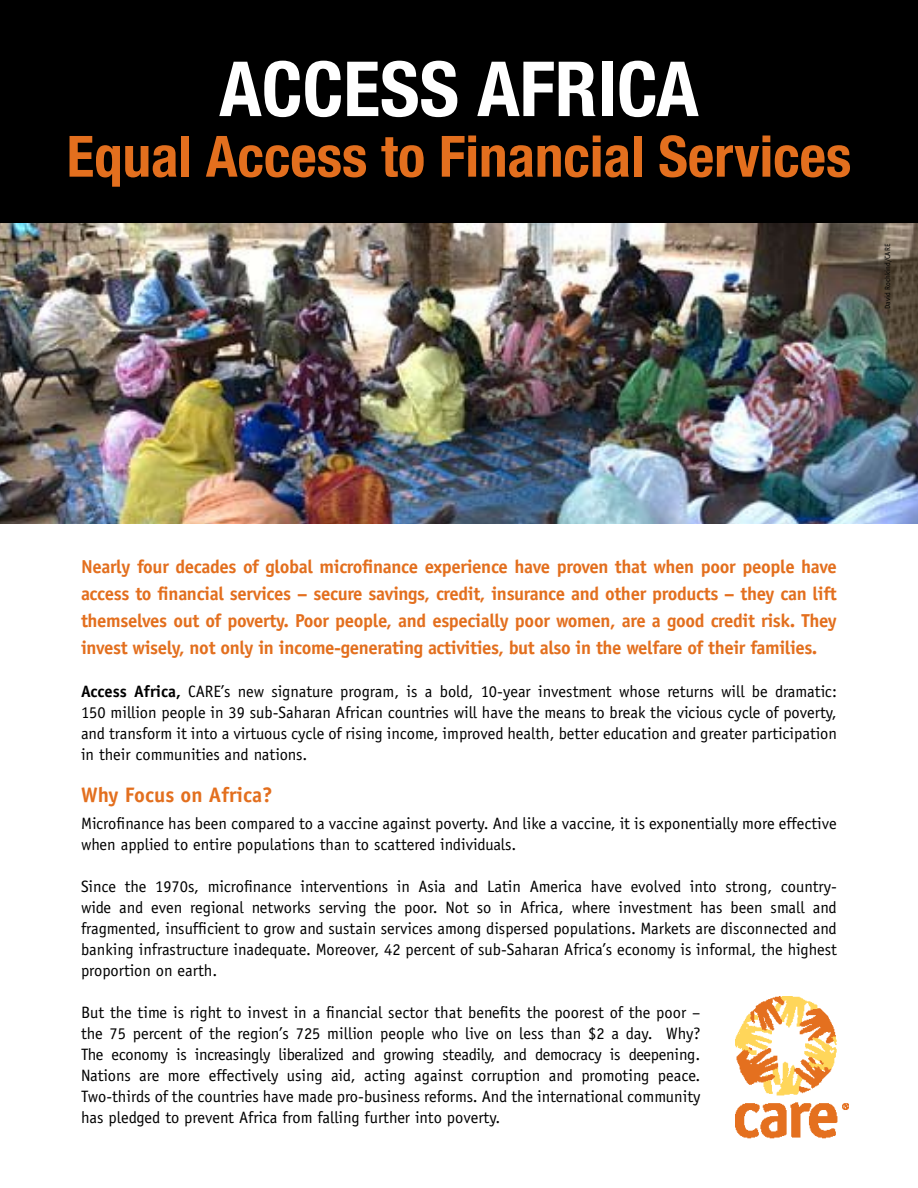
<style>
.page{position:relative;width:918px;height:1188px;background:#fff}
.page>*{position:absolute;margin:0;border:0;box-sizing:border-box;transform-origin:0 0}
.t1{font:700 condensed 76.2px "Helvetica Neue";color:#fff}
.t2{font:700 condensed 57px "Helvetica Neue";color:#e36f1e}
.t3{font:700 21px "Officina Sans";color:#e36f1e}
.t4{font:700 18.75px/27px "Officina Sans";letter-spacing:-.02em;color:#e36f1e;text-align:justify}
.t5{font:16.5px/21px "Officina Sans";color:#000;text-align:justify}
.t6{font:7.5px "Officina Sans";color:#000}
.s1{font-weight:700}
</style>
<div class="page">
<div style="left:0;top:0;width:918px;height:523px;background:#000"></div>
<img style="left:0;top:224px;width:918px;height:299px">
<img style="left:735px;top:996px;width:113px;height:143px">
<h1 class="t1" style="left:219px;top:43px;width:481px">ACCESS AFRICA</h1>
<h2 class="t2" style="left:67px;top:122px;width:786px">Equal Access to Financial Services</h2>
<p class="t6" style="left:883px;top:309px;width:66px;rotate:-90deg">David Rochkind/CARE</p>
<p class="t4" style="left:81px;top:553px;width:757px">Nearly four decades of global microfinance experience have proven that when poor people have access to financial services – secure savings, credit, insurance and other products – they can lift themselves out of poverty. Poor people, and especially poor women, are a good credit risk. They invest wisely, not only in income-generating activities, but also in the welfare of their families.</p>
<p class="t5" style="left:81px;top:681px;width:757px"><span class="s1">Access Africa,</span> CARE’s new signature program, is a bold, 10-year investment whose returns will be dramatic:<br>150 million people in 39 sub-Saharan African countries will have the means to break the vicious cycle of poverty, and transform it into a virtuous cycle of rising income, improved health, better education and greater participation in their communities and nations.</p>
<p class="t3" style="left:81px;top:782px;width:193px">Why Focus on Africa?</p>
<p class="t5" style="left:81px;top:813px;width:757px">Microfinance has been compared to a vaccine against poverty. And like a vaccine, it is exponentially more effective when applied to entire populations than to scattered individuals.</p>
<p class="t5" style="left:81px;top:876px;width:757px">Since the 1970s, microfinance interventions in Asia and Latin America have evolved into strong, country&shy;wide and even regional networks serving the poor. Not so in Africa, where investment has been small and fragmented, insufficient to grow and sustain services among dispersed populations. Markets are disconnected and banking infrastructure inadequate. Moreover, 42 percent of sub-Saharan Africa’s economy is informal, the highest proportion on earth.</p>
<p class="t5" style="left:81px;top:1002px;width:621px">But the time is right to invest in a financial sector that benefits the poorest of the poor – the 75 percent of the region’s 725 million people who live on less than $2 a day. Why?<br>The economy is increasingly liberalized and growing steadily, and democracy is deepening.<br>Nations are more effectively using aid, acting against corruption and promoting peace.<br>Two-thirds of the countries have made pro-business reforms. And the international community has pledged to prevent Africa from falling further into poverty.</p>
</div>
